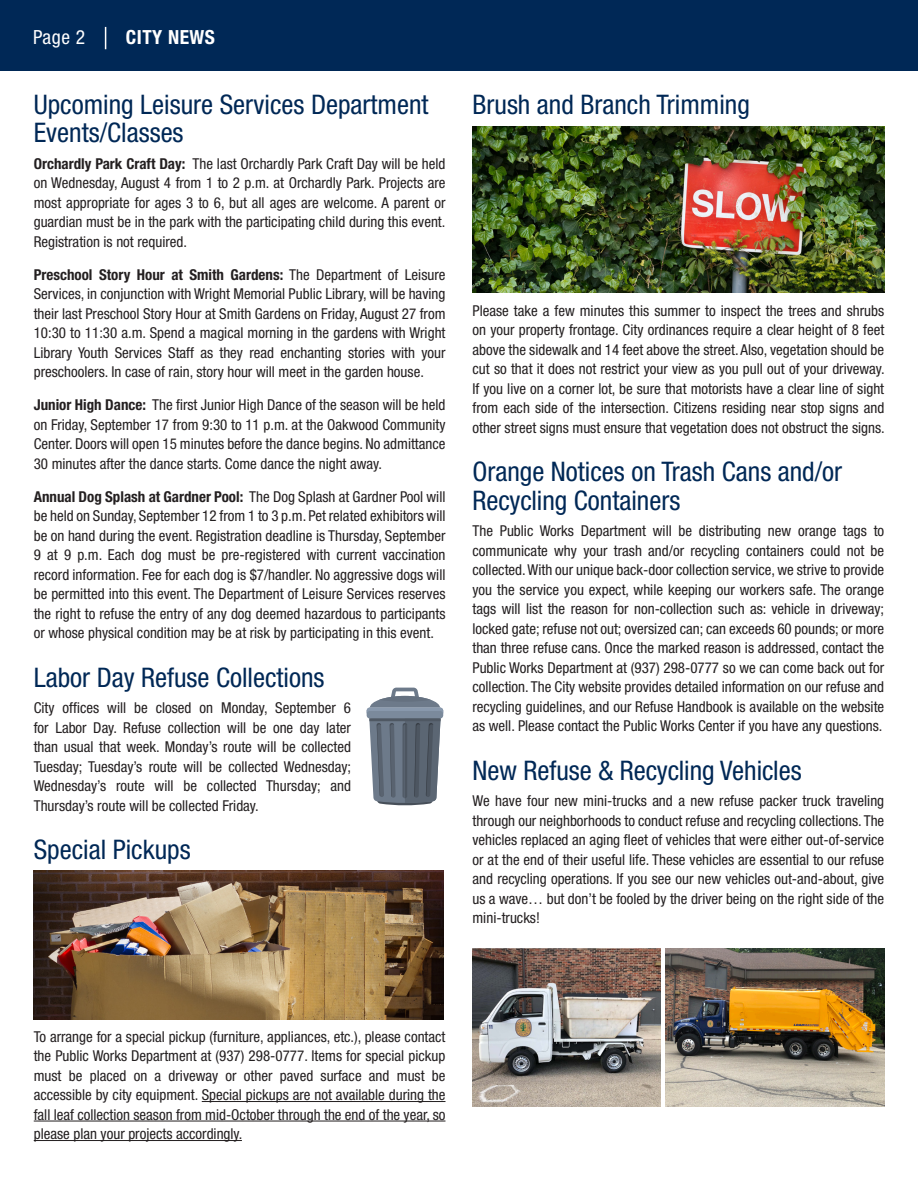
<style>
.page{position:relative;width:918px;height:1188px;background:#fff}
.page>*{position:absolute;margin:0;border:0;box-sizing:border-box;transform-origin:0 0}
.City_Head{font:condensed 27px/28.5px "Helvetica Neue LT Std";color:#002856}
.t1{font:700 condensed 19.5px "Helvetica Neue LT Std";letter-spacing:.025em;color:#fff}
.t2{font:condensed 19.5px "Helvetica Neue LT Std";color:#fff}
.Body_Copy_small{font:condensed 15px/19.5px "Helvetica Neue LT Std";color:#231f20;text-align:justify}
.s1{font-weight:700}
</style>
<div class="page">
<hr style="left:202px;top:1101px;width:244px;height:1px;background:#231f20">
<hr style="left:34px;top:1121px;width:412px;height:1px;background:#231f20">
<hr style="left:34px;top:1140px;width:208px;height:1px;background:#231f20">
<img style="left:472px;top:126px;width:412px;height:167px">
<img style="left:33px;top:871px;width:411px;height:149px">
<img style="left:472px;top:949px;width:189px;height:158px">
<img style="left:665px;top:949px;width:219px;height:158px">
<svg style="left:367px;top:688px;width:76px;height:118px"></svg>
<hr style="left:369px;top:718px;width:72px;height:3px;background:#4f5863">
<div style="left:0;top:0;width:918px;height:71px;background:#002856"></div>
<svg style="left:105px;top:27px;width:1px;height:22px"></svg>
<h2 class="t2" style="left:33px;top:26px;width:54px">Page 2</h2>
<h2 class="t1" style="left:126px;top:25px;width:91px">CITY NEWS</h2>
<p class="City_Head" style="left:34px;top:90px;width:396px">Upcoming Leisure Services Department<br>Events/Classes</p>
<p class="Body_Copy_small" style="left:34px;top:153px;width:413px"><span class="s1">Orchardly Park Craft Day:</span> The last Orchardly Park Craft Day will be held on Wednesday, August 4 from 1 to 2 p.m. at Orchardly Park. Projects are most appropriate for ages 3 to 6, but all ages are welcome. A parent or guardian must be in the park with the participating child during this event.<br>Registration is not required.</p>
<p class="Body_Copy_small" style="left:34px;top:264px;width:413px"><span class="s1">Preschool Story Hour at Smith Gardens:</span> The Department of Leisure Services, in conjunction with Wright Memorial Public Library, will be having their last Preschool Story Hour at Smith Gardens on Friday, August 27 from 10:30 to 11:30 a.m. Spend a magical morning in the gardens with Wright Library Youth Services Staff as they read enchanting stories with your preschoolers. In case of rain, story hour will meet in the garden house.</p>
<p class="Body_Copy_small" style="left:34px;top:395px;width:413px"><span class="s1">Junior High Dance:</span> The first Junior High Dance of the season will be held on Friday, September 17 from 9:30 to 11 p.m. at the Oakwood Community Center. Doors will open 15 minutes before the dance begins. No admittance 30 minutes after the dance starts. Come dance the night away.</p>
<p class="Body_Copy_small" style="left:34px;top:486px;width:413px"><span class="s1">Annual Dog Splash at Gardner Pool:</span> The Dog Splash at Gardner Pool will be held on Sunday, September 12 from 1 to 3 p.m. Pet related exhibitors will be on hand during the event. Registration deadline is Thursday, September 9 at 9 p.m. Each dog must be pre-registered with current vaccination record information. Fee for each dog is $7/handler. No aggressive dogs will be permitted into this event. The Department of Leisure Services reserves the right to refuse the entry of any dog deemed hazardous to participants or whose physical condition may be at risk by participating in this event.</p>
<p class="City_Head" style="left:34px;top:663px;width:292px">Labor Day Refuse Collections</p>
<p class="Body_Copy_small" style="left:34px;top:698px;width:319px">City offices will be closed on Monday, September 6 for Labor Day. Refuse collection will be one day later than usual that week. Monday’s route will be collected Tuesday; Tuesday’s route will be collected Wednesday; Wednesday’s route will be collected Thursday; and Thursday’s route will be collected Friday.</p>
<p class="City_Head" style="left:34px;top:835px;width:158px">Special Pickups</p>
<p class="City_Head" style="left:472px;top:90px;width:279px">Brush and Branch Trimming</p>
<p class="Body_Copy_small" style="left:472px;top:300px;width:414px">Please take a few minutes this summer to inspect the trees and shrubs on your property frontage. City ordinances require a clear height of 8 feet above the sidewalk and 14 feet above the street. Also, vegetation should be cut so that it does not restrict your view as you pull out of your driveway.<br>If you live on a corner lot, be sure that motorists have a clear line of sight from each side of the intersection. Citizens residing near stop signs and other street signs must ensure that vegetation does not obstruct the signs.</p>
<p class="City_Head" style="left:472px;top:457px;width:371px">Orange Notices on Trash Cans and/or<br>Recycling Containers</p>
<p class="Body_Copy_small" style="left:472px;top:521px;width:413px">The Public Works Department will be distributing new orange tags to communicate why your trash and/or recycling containers could not be collected. With our unique back-door collection service, we strive to provide you the service you expect, while keeping our workers safe. The orange tags will list the reason for non-collection such as: vehicle in driveway; locked gate; refuse not out; oversized can; can exceeds 60 pounds; or more than three refuse cans. Once the marked reason is addressed, contact the Public Works Department at (937) 298-0777 so we can come back out for collection. The City website provides detailed information on our refuse and recycling guidelines, and our Refuse Handbook is available on the website as well. Please contact the Public Works Center if you have any questions.</p>
<p class="City_Head" style="left:472px;top:756px;width:331px">New Refuse &amp; Recycling Vehicles</p>
<p class="Body_Copy_small" style="left:472px;top:791px;width:413px">We have four new mini-trucks and a new refuse packer truck traveling through our neighborhoods to conduct refuse and recycling collections. The vehicles replaced an aging fleet of vehicles that were either out-of-service or at the end of their useful life. These vehicles are essential to our refuse and recycling operations. If you see our new vehicles out-and-about, give us a wave… but don’t be fooled by the driver being on the right side of the mini-trucks!</p>
<p class="Body_Copy_small" style="left:34px;top:1026px;width:413px">To arrange for a special pickup (furniture, appliances, etc.), please contact the Public Works Department at (937) 298-0777. Items for special pickup must be placed on a driveway or other paved surface and must be accessible by city equipment. Special pickups are not available during the fall leaf collection season from mid-October through the end of the year, so please plan your projects accordingly.</p>
</div>
